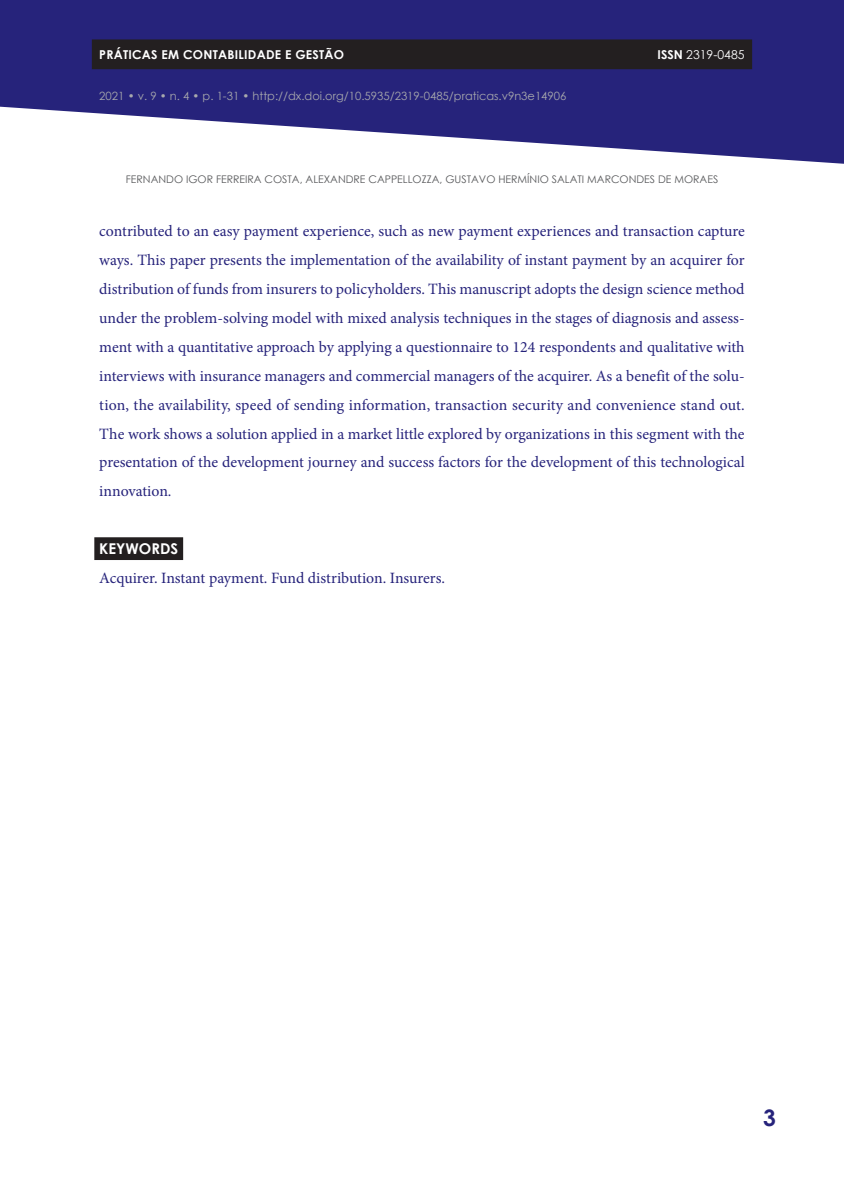
<style>
.page{position:relative;width:844px;height:1191px;background:#fff}
.page>*{position:absolute;margin:0;border:0;box-sizing:border-box;transform-origin:0 0}
.t1{font:700 22.75px "Century Gothic";color:#26237b}
.t2{font:15.75px/28.9px "Minion Pro";letter-spacing:-.005em;color:#26237b;text-align:justify}
.t3{font:700 14.88px "Century Gothic";color:#fff}
.t4{font:700 12.25px "Century Gothic";letter-spacing:.02em;color:#fff}
.t5{font:12.25px "Century Gothic";color:#fff}
.t6{font:11.38px "Century Gothic";color:#a8a9ad}
.t7{font:10.5px "Century Gothic";color:#57585a}
.s1{font-weight:700}
</style>
<div class="page">
<svg style="left:1px;top:0;width:842px;height:164px;fill:#26237b"></svg>
<svg style="left:0;top:0;width:1px;height:107px"></svg>
<div style="left:92px;top:39px;width:660px;height:30px;background:#231f20"></div>
<div style="left:94px;top:537px;width:89px;height:23px;background:#231f20"></div>
<p class="t4" style="left:99px;top:45px;width:246px">PRÁTICAS EM CONTABILIDADE E GESTÃO</p>
<p class="t5" style="left:657px;top:46px;width:88px"><span class="s1">ISSN</span> 2319-0485</p>
<p class="t6" style="left:99px;top:88px;width:468px">2021 • v. 9 • n. 4 • p. 1-31 • http://dx.doi.org/10.5935/2319-0485/praticas.v9n3e14906</p>
<p class="t7" style="left:126px;top:172px;width:594px">FERNANDO IGOR FERREIRA COSTA, ALEXANDRE CAPPELLOZZA, GUSTAVO HERMÍNIO SALATI MARCONDES DE MORAES</p>
<p class="t2" style="left:99px;top:217px;width:646px">contributed to an easy payment experience, such as new payment experiences and transaction capture ways. This paper presents the implementation of the availability of instant payment by an acquirer for distribution of funds from insurers to policyholders. This manuscript adopts the design science method under the problem-solving model with mixed analysis techniques in the stages of diagnosis and assess&shy;ment with a quantitative approach by applying a questionnaire to 124 respondents and qualitative with interviews with insurance managers and commercial managers of the acquirer. As a benefit of the solu&shy;tion, the availability, speed of sending information, transaction security and convenience stand out.<br>The work shows a solution applied in a market little explored by organizations in this segment with the presentation of the development journey and success factors for the development of this technological innovation.</p>
<p class="t3" style="left:99px;top:537px;width:80px">KEYWORDS</p>
<p class="t2" style="left:99px;top:563px;width:347px">Acquirer. Instant payment. Fund distribution. Insurers.</p>
<h1 class="t1" style="left:763px;top:1100px;width:14px">3</h1>
</div>
